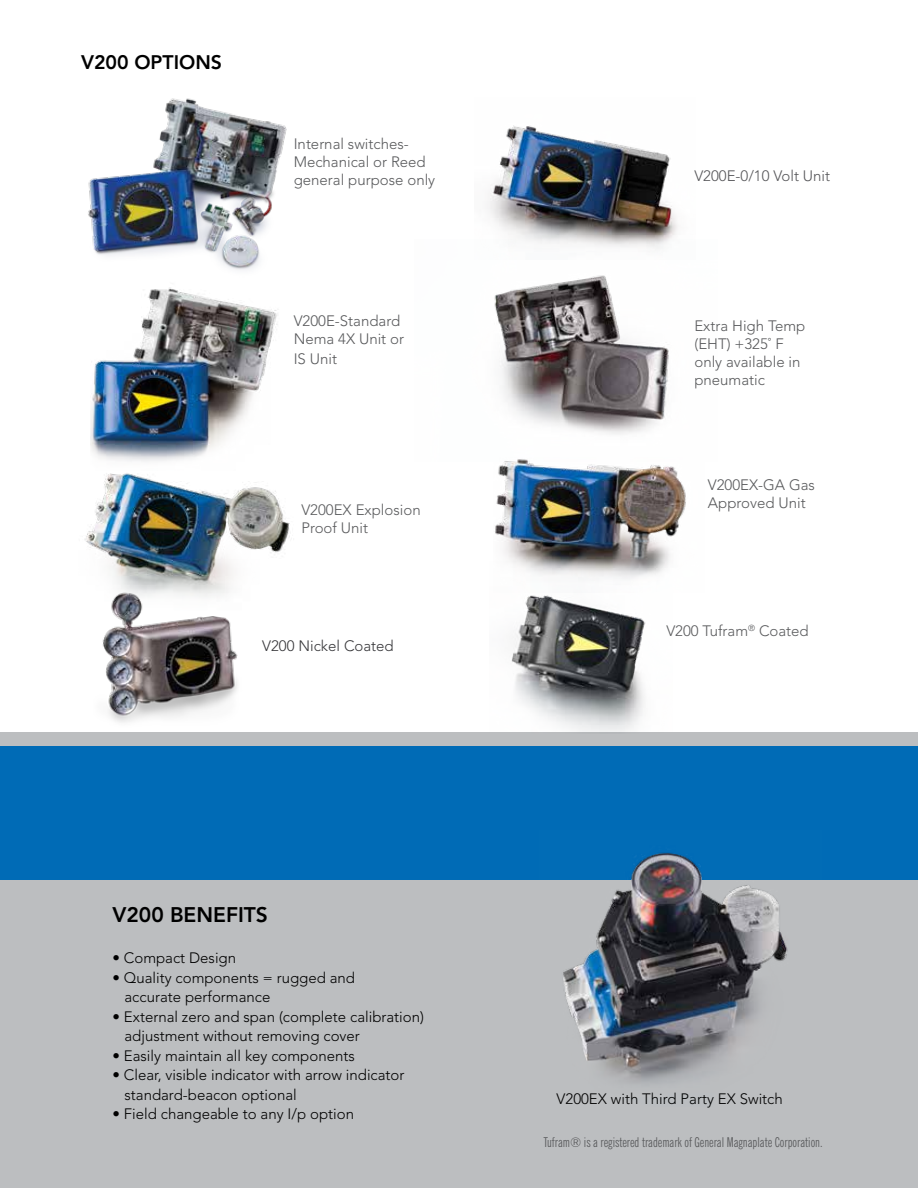
<style>
.page{position:relative;width:918px;height:1188px;background:#fff}
.page>*{position:absolute;margin:0;border:0;box-sizing:border-box;transform-origin:0 0}
.t1{font:800 21px "Avenir";color:#000}
.t2{font:800 19.5px "Avenir";color:#000}
.t3{font:300 15px/19.5px "Avenir";color:#000}
.t4{font:300 15px/18px "Avenir";color:#58595b}
.t5{font:300 15px/18px "Avenir";color:#5a5b5d}
.t6{font:300 15px "Avenir";color:#565659}
.t7{font:300 15px "Avenir";color:#363639}
.t8{font:extra-condensed 13.5px "News Gothic BT";color:#58595b}
</style>
<div class="page">
<div style="left:0;top:732px;width:918px;height:456px;background:#bcbec0"></div>
<div style="left:0;top:746px;width:918px;height:133px;background:#006bb6"></div>
<img style="left:88px;top:98px;width:199px;height:172px">
<img style="left:84px;top:473px;width:206px;height:116px">
<img style="left:91px;top:287px;width:187px;height:175px">
<img style="left:102px;top:589px;width:136px;height:134px">
<img style="left:487px;top:125px;width:191px;height:115px">
<img style="left:494px;top:240px;width:175px;height:195px">
<img style="left:495px;top:459px;width:191px;height:103px">
<img style="left:511px;top:562px;width:158px;height:170px">
<img style="left:539px;top:852px;width:282px;height:231px">
<h2 class="t2" style="left:81px;top:51px;width:143px">V200 OPTIONS</h2>
<p class="t4" style="left:294px;top:135px;width:143px">Internal switches-<br>Mechanical or Reed general purpose only</p>
<p class="t4" style="left:294px;top:312px;width:112px">V200E-Standard<br>Nema 4X Unit or</p>
<p class="t4" style="left:294px;top:350px;width:45px">IS Unit</p>
<p class="t5" style="left:301px;top:501px;width:121px">V200EX Explosion<br>Proof Unit</p>
<p class="t7" style="left:262px;top:637px;width:133px">V200 Nickel Coated</p>
<h1 class="t1" style="left:112px;top:902px;width:157px">V200 BENEFITS</h1>
<p class="t3" style="left:112px;top:948px;width:125px">• Compact Design</p>
<p class="t3" style="left:124px;top:968px;width:232px;text-indent:-12px">• Quality components = rugged and accurate performance</p>
<p class="t3" style="left:124px;top:1007px;width:301px;text-indent:-12px">• External zero and span (complete calibration) adjustment without removing cover</p>
<p class="t3" style="left:112px;top:1046px;width:244px">• Easily maintain all key components</p>
<p class="t3" style="left:124px;top:1065px;width:282px;text-indent:-12px">• Clear, visible indicator with arrow indicator standard-beacon optional</p>
<p class="t3" style="left:112px;top:1104px;width:243px">• Field changeable to any I/p option</p>
<p class="t6" style="left:694px;top:167px;width:137px">V200E-0/10 Volt Unit</p>
<p class="t4" style="left:694px;top:317px;width:112px">Extra High Temp (EHT) +325˚ F only available in pneumatic</p>
<p class="t4" style="left:708px;top:476px;width:109px">V200EX-GA Gas<br>Approved Unit</p>
<p class="t5" style="left:666px;top:621px;width:144px">V200 Tufram<sup>®</sup> Coated</p>
<p class="t3" style="left:557px;top:1089px;width:228px">V200EX with Third Party EX Switch</p>
<p class="t8" style="left:544px;top:1134px;width:281px">Tufram® is a registered trademark of General Magnaplate Corporation.</p>
</div>
